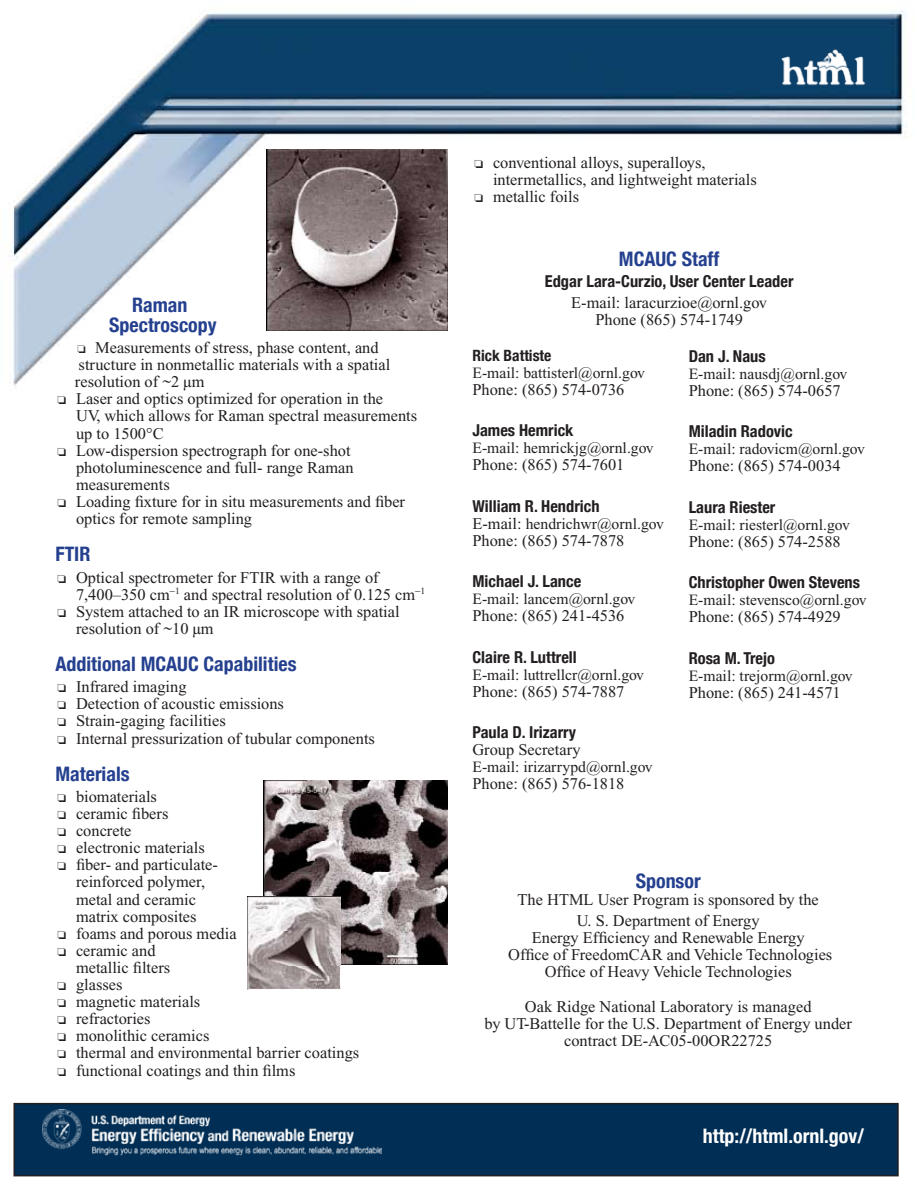
<style>
.page{position:relative;width:918px;height:1188px;background:#fff}
.page>*{position:absolute;margin:0;border:0;box-sizing:border-box;transform-origin:0 0}
.t1{font:700 condensed 19.95px/20px "Helvetica Neue";color:#24408f;text-align:center}
.t2{font:700 condensed 19.95px "Helvetica Neue";color:#fff}
.t3{font:16.35px/17.1px "Times New Roman";color:#231f20}
.t4{font:700 condensed 16.35px "Helvetica Neue";color:#231f20}
.t5{font:15.6px "Times New Roman";color:#231f20}
.t6{font:700 condensed 15.6px "Helvetica Neue";color:#231f20}
.t7{font:11.4px/17.1px "Zapf Dingbats ITC";color:#231f20;text-align:justify}
.s1{font-size:16.35px}
</style>
<div class="page">
<div style="left:14px;top:1104px;width:884px;height:72px;background:#002e55"></div>
<div style="left:14px;top:1103px;width:885px;height:73px;border:2px solid #231f20"></div>
<img style="left:42px;top:1109px;width:340px;height:47px">
<img style="left:9px;top:11px;width:898px;height:375px">
<img style="left:263px;top:780px;width:184px;height:184px">
<img style="left:248px;top:896px;width:93px;height:93px">
<img style="left:267px;top:150px;width:180px;height:180px">
<img style="left:770px;top:35px;width:111px;height:66px">
<svg style="left:78px;top:345px;width:8px;height:8px"></svg>
<svg style="left:475px;top:160px;width:8px;height:8px"></svg>
<svg style="left:475px;top:194px;width:8px;height:8px"></svg>
<p class="t1" style="left:109px;top:294px;width:109px">Raman<br>Spectroscopy</p>
<p class="t3" style="left:75px;top:339px;width:344px;text-indent:20px">Measurements of stress, phase content, and structure in nonmetallic materials with a spatial resolution of ~2 µm<br>Laser and optics optimized for operation in the<br>UV, which allows for Raman spectral measurements up to 1500°C<br>Low-dispersion spectrograph for one-shot photoluminescence and full- range Raman measurements<br>Loading fixture for in situ measurements and fiber optics for remote sampling</p>
<p class="t1" style="left:56px;top:544px;width:37px">FTIR</p>
<p class="t3" style="left:76px;top:569px;width:351px">Optical spectrometer for FTIR with a range of 7,400–350 cm <sup>1</sup> and spectral resolution of 0.125 cm <sup>1<br></sup>System attached to an IR microscope with spatial resolution of ~10 µm</p>
<p class="t1" style="left:56px;top:654px;width:243px">Additional MCAUC Capabilities</p>
<p class="t3" style="left:76px;top:678px;width:300px">Infrared imaging<br>Detection of acoustic emissions<br>Strain-gaging facilities<br>Internal pressurization of tubular components</p>
<p class="t1" style="left:56px;top:763px;width:76px">Materials</p>
<p class="t3" style="left:76px;top:788px;width:285px">biomaterials<br>ceramic fibers<br>concrete<br>electronic materials<br>fiber- and particulate-<br>reinforced polymer,<br>metal and ceramic<br>matrix composites<br>foams and porous media<br>ceramic and<br>metallic filters<br>glasses<br>magnetic materials<br>refractories<br>monolithic ceramics<br>thermal and environmental barrier coatings functional coatings and thin films</p>
<p class="t7" style="left:58px;top:680px;width:10px">❏ ❏ ❏ ❏</p>
<p class="t7" style="left:58px;top:790px;width:10px">❏ ❏ ❏ ❏ ❏</p>
<p class="t7" style="left:58px;top:978px;width:10px">❏ ❏ ❏ ❏ ❏ ❏</p>
<p class="t3" style="left:493px;top:154px;width:265px">conventional alloys, superalloys, intermetallics, and lightweight materials metallic foils</p>
<p class="t1" style="left:619px;top:248px;width:102px">MCAUC Staff</p>
<p class="t4" style="left:545px;top:271px;width:250px">Edgar Lara-Curzio, User Center Leader</p>
<p class="t3" style="left:571px;top:294px;width:197px;text-align:center">E-mail: laracurzioe@ornl.gov<br>Phone (865) 574-1749</p>
<p class="t6" style="left:472px;top:346px;width:80px">Rick Battiste</p>
<p class="t5" style="left:472px;top:364px;width:174px">E-mail: battisterl@ornl.gov</p>
<p class="t3" style="left:472px;top:381px;width:154px">Phone: (865) 574-0736</p>
<p class="t4" style="left:472px;top:420px;width:102px">James Hemrick</p>
<p class="t5" style="left:472px;top:439px;width:183px">E-mail: hemrickjg@ornl.gov</p>
<p class="t3" style="left:472px;top:456px;width:154px">Phone: (865) 574-7601</p>
<p class="t4" style="left:472px;top:496px;width:129px">William R. Hendrich</p>
<p class="t5" style="left:472px;top:515px;width:193px"><span class="s1">E-mail:</span> hendrichwr@ornl.gov</p>
<p class="t3" style="left:472px;top:532px;width:154px">Phone: (865) 574-7878</p>
<p class="t4" style="left:472px;top:571px;width:110px">Michael J. Lance</p>
<p class="t5" style="left:472px;top:591px;width:164px">E-mail: lancem@ornl.gov</p>
<p class="t3" style="left:472px;top:607px;width:154px">Phone: (865) 241-4536</p>
<p class="t4" style="left:472px;top:647px;width:106px">Claire R. Luttrell</p>
<p class="t5" style="left:472px;top:666px;width:173px">E-mail: luttrellcr@ornl.gov</p>
<p class="t3" style="left:472px;top:683px;width:154px">Phone: (865) 574-7887</p>
<p class="t4" style="left:472px;top:722px;width:105px">Paula D. Irizarry</p>
<p class="t3" style="left:472px;top:741px;width:110px">Group Secretary</p>
<p class="t5" style="left:472px;top:759px;width:182px">E-mail: irizarrypd@ornl.gov</p>
<p class="t3" style="left:472px;top:776px;width:154px">Phone: (865) 576-1818</p>
<p class="t4" style="left:689px;top:346px;width:79px">Dan J. Naus</p>
<p class="t5" style="left:689px;top:365px;width:160px">E-mail: nausdj@ornl.gov</p>
<p class="t3" style="left:689px;top:382px;width:154px">Phone: (865) 574-0657</p>
<p class="t4" style="left:689px;top:421px;width:105px">Miladin Radovic</p>
<p class="t5" style="left:689px;top:441px;width:178px">E-mail: radovicm@ornl.gov</p>
<p class="t3" style="left:689px;top:457px;width:154px">Phone: (865) 574-0034</p>
<p class="t4" style="left:689px;top:497px;width:88px">Laura Riester</p>
<p class="t5" style="left:689px;top:516px;width:163px">E-mail: riesterl@ornl.gov</p>
<p class="t3" style="left:689px;top:533px;width:154px">Phone: (865) 574-2588</p>
<p class="t4" style="left:689px;top:573px;width:173px">Christopher Owen Stevens</p>
<p class="t5" style="left:689px;top:592px;width:179px">E-mail: stevensco@ornl.gov</p>
<p class="t3" style="left:689px;top:608px;width:154px">Phone: (865) 574-4929</p>
<p class="t4" style="left:689px;top:648px;width:88px">Rosa M. Trejo</p>
<p class="t5" style="left:689px;top:667px;width:166px">E-mail: trejorm@ornl.gov</p>
<p class="t3" style="left:689px;top:684px;width:154px">Phone: (865) 241-4571</p>
<p class="t1" style="left:636px;top:870px;width:66px">Sponsor</p>
<p class="t3" style="left:518px;top:889px;width:303px;line-height:21.3px;text-align:center">The HTML User Program is sponsored by the<br>U. S. Department of Energy</p>
<p class="t3" style="left:508px;top:929px;width:326px;text-align:center">Energy Efficiency and Renewable Energy<br>Office of FreedomCAR and Vehicle Technologies<br>Office of Heavy Vehicle Technologies</p>
<p class="t3" style="left:485px;top:998px;width:369px;text-align:center">Oak Ridge National Laboratory is managed<br>by UT-Battelle for the U.S. Department of Energy under contract DE-AC05-00OR22725</p>
<p class="t2" style="left:703px;top:1124px;width:163px">http://html.ornl.gov/</p>
</div>
